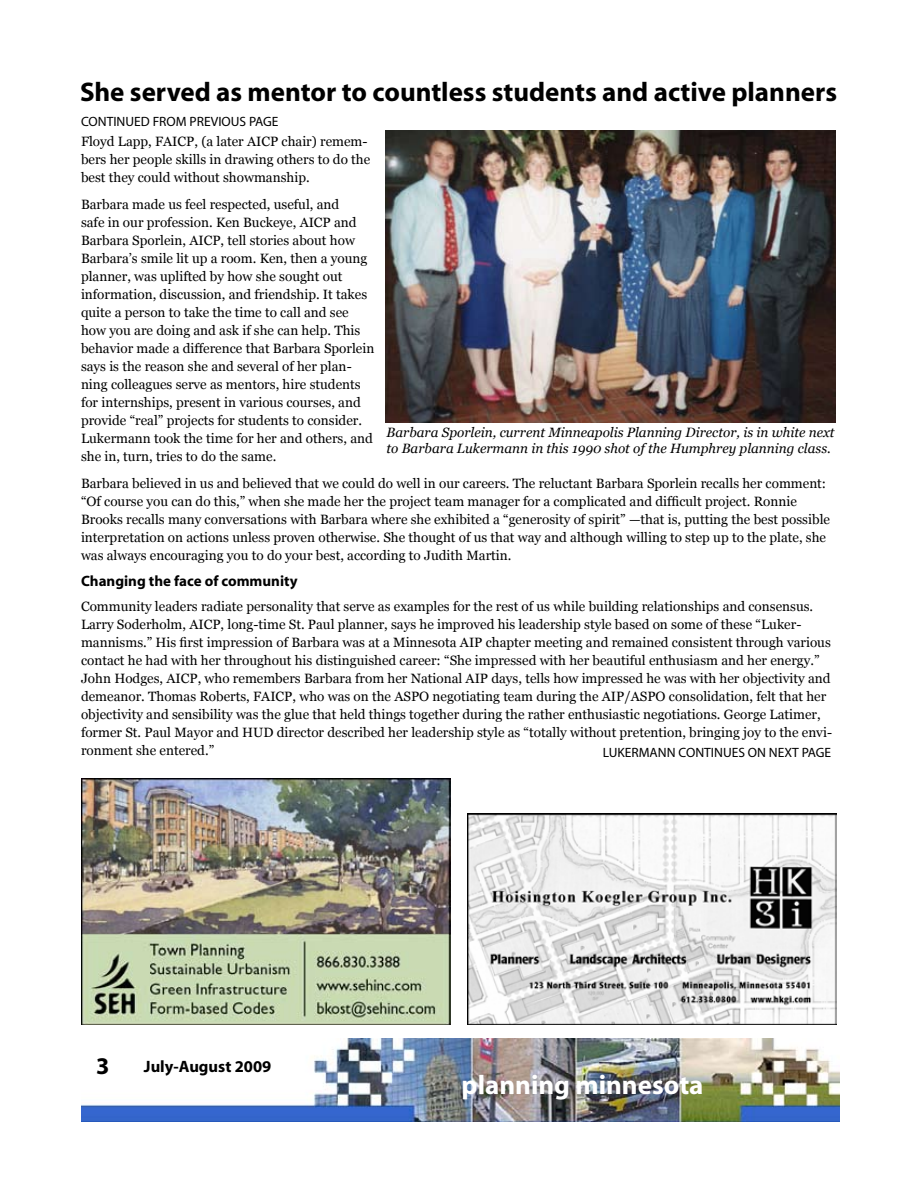
<style>
.page{position:relative;width:918px;height:1188px;background:#fff}
.page>*{position:absolute;margin:0;border:0;box-sizing:border-box;transform-origin:0 0}
.t1{font:700 27px "Myriad";color:#000}
.t2{font:700 27px "Myriad";color:#fff}
.t3{font:700 24px "Myriad";color:#000}
.t4{font:700 16.5px "Myriad";color:#000}
.t5{font:700 15px "Myriad";color:#000}
.t6{font:13.5px/18px "Georgia";color:#000}
.t7{font:italic 13.5px/16.2px "Georgia";color:#000}
.t8{font:13.5px "Myriad";color:#000}
</style>
<div class="page">
<img style="left:81px;top:1039px;width:759px;height:82px">
<img style="left:81px;top:779px;width:370px;height:246px">
<img style="left:467px;top:813px;width:370px;height:211px">
<img style="left:386px;top:130px;width:450px;height:293px">
<h1 class="t1" style="left:80px;top:78px;width:759px">She served as mentor to countless students and active planners</h1>
<p class="t8" style="left:81px;top:115px;width:199px">CONTINUED FROM PREVIOUS PAGE</p>
<p class="t6" style="left:81px;top:133px;width:291px">Floyd Lapp, FAICP, (a later AICP chair) remem&shy;bers her people skills in drawing others to do the best they could without showmanship.</p>
<p class="t6" style="left:81px;top:195px;width:295px">Barbara made us feel respected, useful, and<br>safe in our profession. Ken Buckeye, AICP and Barbara Sporlein, AICP, tell stories about how Barbara’s smile lit up a room. Ken, then a young planner, was uplifted by how she sought out information, discussion, and friendship. It takes quite a person to take the time to call and see how you are doing and ask if she can help. This behavior made a difference that Barbara Sporlein says is the reason she and several of her plan&shy;ning colleagues serve as mentors, hire students for internships, present in various courses, and provide “real” projects for students to consider.<br>Lukermann took the time for her and others, and she in, turn, tries to do the same.</p>
<p class="t6" style="left:81px;top:474px;width:751px">Barbara believed in us and believed that we could do well in our careers. The reluctant Barbara Sporlein recalls her comment: “Of course you can do this,” when she made her the project team manager for a complicated and difficult project. Ronnie Brooks recalls many conversations with Barbara where she exhibited a “generosity of spirit” —that is, putting the best possible interpretation on actions unless proven otherwise. She thought of us that way and although willing to step up to the plate, she was always encouraging you to do your best, according to Judith Martin.</p>
<p class="t5" style="left:81px;top:574px;width:218px">Changing the face of community</p>
<p class="t6" style="left:81px;top:597px;width:753px">Community leaders radiate personality that serve as examples for the rest of us while building relationships and consensus.<br>Larry Soderholm, AICP, long-time St. Paul planner, says he improved his leadership style based on some of these “Luker&shy;mannisms.” His first impression of Barbara was at a Minnesota AIP chapter meeting and remained consistent through various contact he had with her throughout his distinguished career: “She impressed with her beautiful enthusiasm and her energy.” John Hodges, AICP, who remembers Barbara from her National AIP days, tells how impressed he was with her objectivity and demeanor. Thomas Roberts, FAICP, who was on the ASPO negotiating team during the AIP/ASPO consolidation, felt that her objectivity and sensibility was the glue that held things together during the rather enthusiastic negotiations. George Latimer, former St. Paul Mayor and HUD director described her leadership style as “totally without pretention, bringing joy to the envi&shy;ronment she entered.”</p>
<p class="t7" style="left:387px;top:424px;width:450px">Barbara Sporlein, current Minneapolis Planning Director, is in white next to Barbara Lukermann in this 1990 shot of the Humphrey planning class.</p>
<p class="t8" style="left:603px;top:746px;width:230px">LU KERMANN CONTINUES ON NEXT PAGE</p>
<h2 class="t3" style="left:96px;top:1054px;width:15px">3</h2>
<p class="t4" style="left:144px;top:1058px;width:129px">July-August 2009</p>
<h1 class="t2" style="left:462px;top:1071px;width:243px">planning minnesota</h1>
</div>
